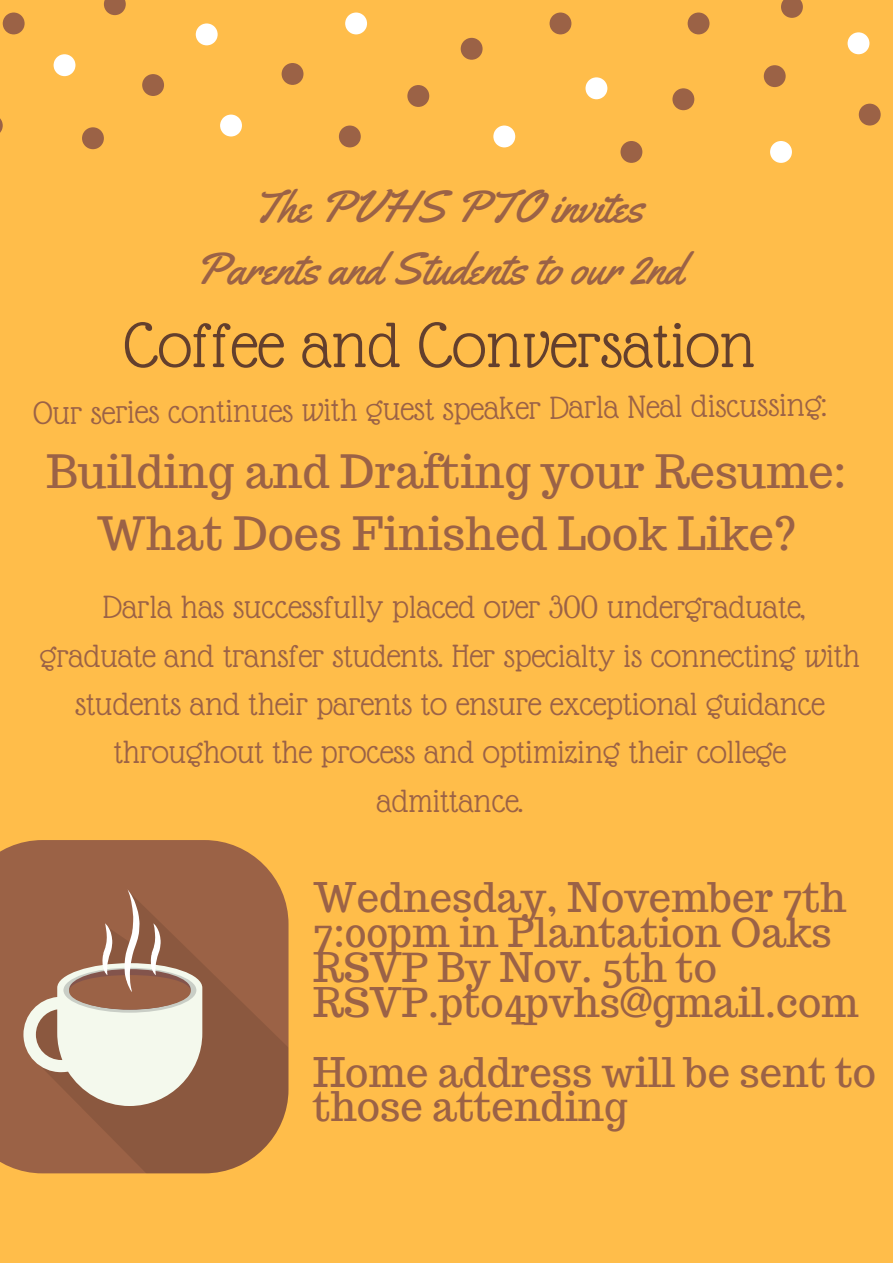
<style>
.page{position:relative;width:893px;height:1263px;background:#ffbd4a}
.page>*{position:absolute;margin:0;border:0;box-sizing:border-box;transform-origin:0 0}
.t1{font:69.6px "Glass Antiqua";color:#633f2d}
.t2{font:45px/61.9px "Trocchi";color:#9b6246;text-align:center}
.t3{font:45px/61.9px "Yellowtail";color:#9b6246;text-align:center}
.t4{font:39.9px/35px "Trocchi";color:#9b6246}
.t5{font:34.95px/48.4px "Glass Antiqua";color:#9b6246;text-align:center}
</style>
<div class="page">
<svg style="left:0;top:840px;width:282px;height:333px;background:#a16846"></svg>
<svg style="left:32px;top:891px;width:256px;height:282px;background:#976042"></svg>
<svg style="left:23px;top:889px;width:180px;height:217px;background:#bb9b86"></svg>
<svg style="left:345px;top:13px;width:22px;height:21px"></svg>
<svg style="left:493px;top:126px;width:22px;height:21px"></svg>
<svg style="left:585px;top:77px;width:22px;height:22px"></svg>
<svg style="left:770px;top:141px;width:22px;height:22px"></svg>
<svg style="left:196px;top:23px;width:22px;height:22px"></svg>
<svg style="left:220px;top:115px;width:22px;height:21px"></svg>
<svg style="left:54px;top:54px;width:21px;height:22px"></svg>
<svg style="left:848px;top:32px;width:21px;height:22px"></svg>
<svg style="left:550px;top:13px;width:21px;height:21px"></svg>
<svg style="left:672px;top:88px;width:22px;height:22px"></svg>
<svg style="left:781px;top:0;width:22px;height:18px"></svg>
<svg style="left:82px;top:127px;width:22px;height:22px"></svg>
<svg style="left:104px;top:0;width:22px;height:15px"></svg>
<svg style="left:407px;top:85px;width:22px;height:22px"></svg>
<svg style="left:282px;top:63px;width:21px;height:22px"></svg>
<svg style="left:339px;top:126px;width:22px;height:21px"></svg>
<svg style="left:688px;top:13px;width:21px;height:21px"></svg>
<svg style="left:0;top:118px;width:3px;height:15px"></svg>
<svg style="left:3px;top:13px;width:22px;height:21px"></svg>
<svg style="left:620px;top:141px;width:22px;height:22px"></svg>
<svg style="left:461px;top:38px;width:22px;height:22px"></svg>
<svg style="left:142px;top:74px;width:22px;height:22px"></svg>
<svg style="left:764px;top:65px;width:22px;height:22px"></svg>
<svg style="left:859px;top:104px;width:22px;height:22px"></svg>
<p class="t3" style="left:195px;top:176px;width:490px">The PVHS PTO invites<br>Parents and Students to our 2nd</p>
<h1 class="t1" style="left:124px;top:309px;width:633px">Coffee and Conversation</h1>
<p class="t5" style="left:33px;top:392px;width:795px;rotate:-1deg">Our series continues with guest speaker Darla Neal discussing: :</p>
<p class="t2" style="left:46px;top:440px;width:802px">Building and Drafting your Resume:<br>What Does Finished Look Like?</p>
<p class="t5" style="left:40px;top:583px;width:822px">Darla has successfully placed over 300 undergraduate, graduate and transfer students. Her specialty is connecting with students and their parents to ensure exceptional guidance throughout the process and optimizing their college admittance.</p>
<p class="t4" style="left:313px;top:880px;width:547px">Wednesday, November 7th<br>7:00pm in Plantation Oaks<br>RSVP By Nov. 5th to<br>RSVP.pto4pvhs@gmail.com</p>
<p class="t4" style="left:313px;top:1054px;width:565px">Home address will be sent to those attending</p>
</div>
